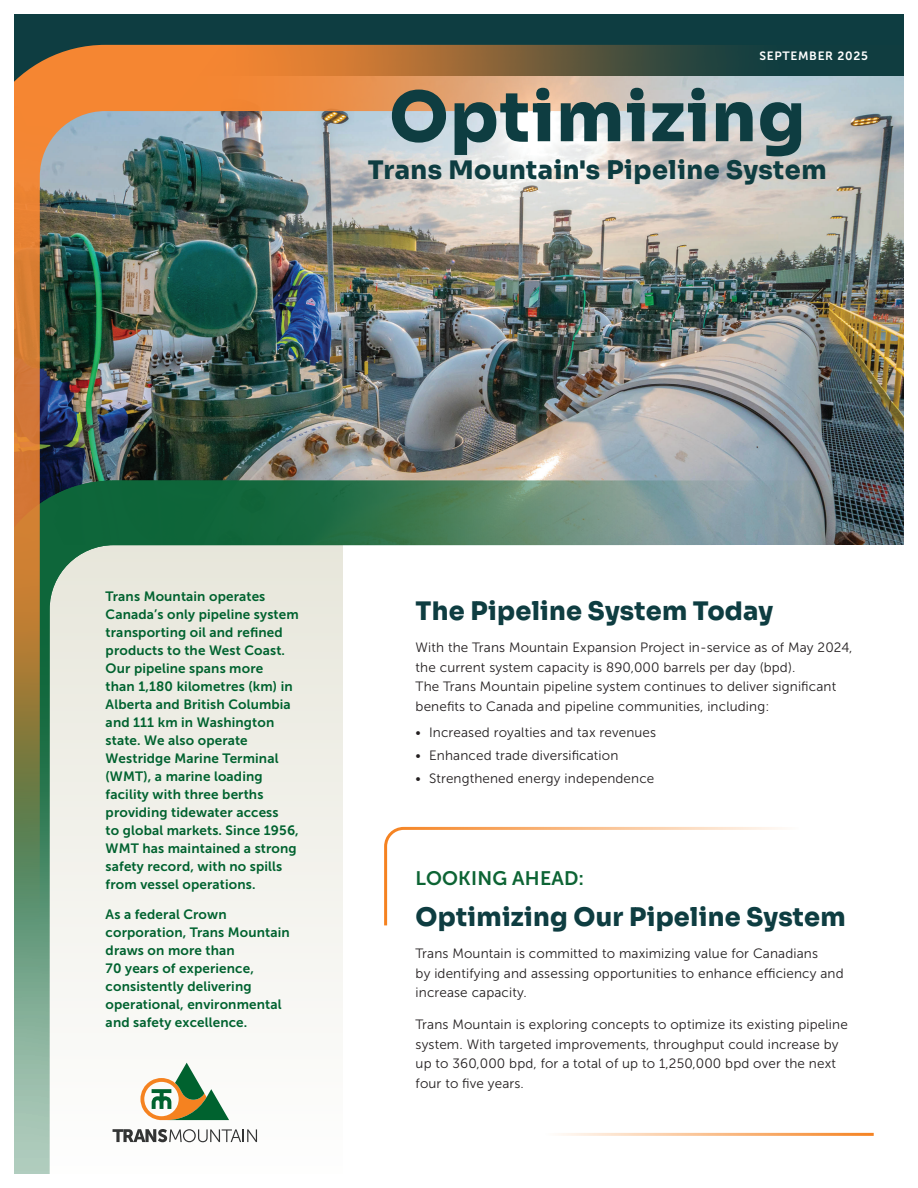
<style>
.page{position:relative;width:918px;height:1188px;background:#fff}
.page>*{position:absolute;margin:0;border:0;box-sizing:border-box;transform-origin:0 0}
.t1{font:800 68.7px "Sora";letter-spacing:.02em;color:#0e3d41}
.t2{font:800 25.5px "Sora";letter-spacing:.01em;color:#0e3d41}
.t3{font:19.5px "Museo Sans 700";letter-spacing:.01em;color:#0d6434}
.t4{font:13.5px/19.5px "Museo Sans 300";letter-spacing:.01em;color:#231f20}
.t5{font:13.5px/18px "Museo Sans 700";letter-spacing:.01em;color:#00622f}
.t6{font:12px "Museo Sans 700";letter-spacing:.06em;color:#fff}
</style>
<div class="page">
<div style="left:0;top:0;width:918px;height:145px;background:#0e3d41"></div>
<svg style="left:14px;top:967px;width:860px;height:207px"></svg>
<hr style="left:543px;top:1133px;width:331px;height:3px;background:#f58220">
<svg style="left:113px;top:1129px;width:144px;height:13px"></svg>
<svg style="left:140px;top:1063px;width:89px;height:57px"></svg>
<img style="left:13px;top:45px;width:891px;height:922px">
<svg style="left:383px;top:825px;width:418px;height:102px"></svg>
<div style="left:0;top:0;width:918px;height:14px;background:#fff"></div>
<div style="left:0;top:0;width:13px;height:1188px;background:#fff"></div>
<div style="left:904px;top:0;width:14px;height:1188px;background:#fff"></div>
<p class="t6" style="left:759px;top:49px;width:110px">SEPTEMBER 2025</p>
<h1 class="t1" style="left:389px;top:59px;width:417px">Optimizing</h1>
<h2 class="t2" style="left:368px;top:148px;width:460px">Trans Mountain's Pipeline System</h2>
<p class="t5" style="left:106px;top:587px;width:195px">Trans Mountain operates<br>Canada’s only pipeline system transporting oil and refined products to the West Coast.<br>Our pipeline spans more<br>than 1,180 kilometres (km) in<br>Alberta and British Columbia and 111 km in Washington state. We also operate<br>Westridge Marine Terminal (WMT), a marine loading facility with three berths providing tidewater access<br>to global markets. Since 1956,<br>WMT has maintained a strong safety record, with no spills from vessel operations.</p>
<p class="t5" style="left:106px;top:906px;width:186px">As a federal Crown corporation, Trans Mountain draws on more than<br>70 years of experience, consistently delivering operational, environmental and safety excellence.</p>
<h2 class="t2" style="left:416px;top:589px;width:359px">The Pipeline System Today</h2>
<p class="t4" style="left:416px;top:638px;width:438px">With the Trans Mountain Expansion Project in-service as of May 2024, the current system capacity is 890,000 barrels per day (bpd).<br>The Trans Mountain pipeline system continues to deliver significant benefits to Canada and pipeline communities, including:</p>
<p class="t4" style="left:416px;top:723px;width:242px">• Increased royalties and tax revenues</p>
<p class="t4" style="left:416px;top:746px;width:204px">• Enhanced trade diversification</p>
<p class="t4" style="left:416px;top:769px;width:240px">• Strengthened energy independence</p>
<h3 class="t3" style="left:416px;top:868px;width:170px">LOOKING AHEAD:</h3>
<h2 class="t2" style="left:416px;top:895px;width:432px">Optimizing Our Pipeline System</h2>
<p class="t4" style="left:416px;top:944px;width:430px">Trans Mountain is committed to maximizing value for Canadians<br>by identifying and assessing opportunities to enhance efficiency and increase capacity.</p>
<p class="t4" style="left:416px;top:1015px;width:434px">Trans Mountain is exploring concepts to optimize its existing pipeline system. With targeted improvements, throughput could increase by up to 360,000 bpd, for a total of up to 1,250,000 bpd over the next four to five years.</p>
</div>
